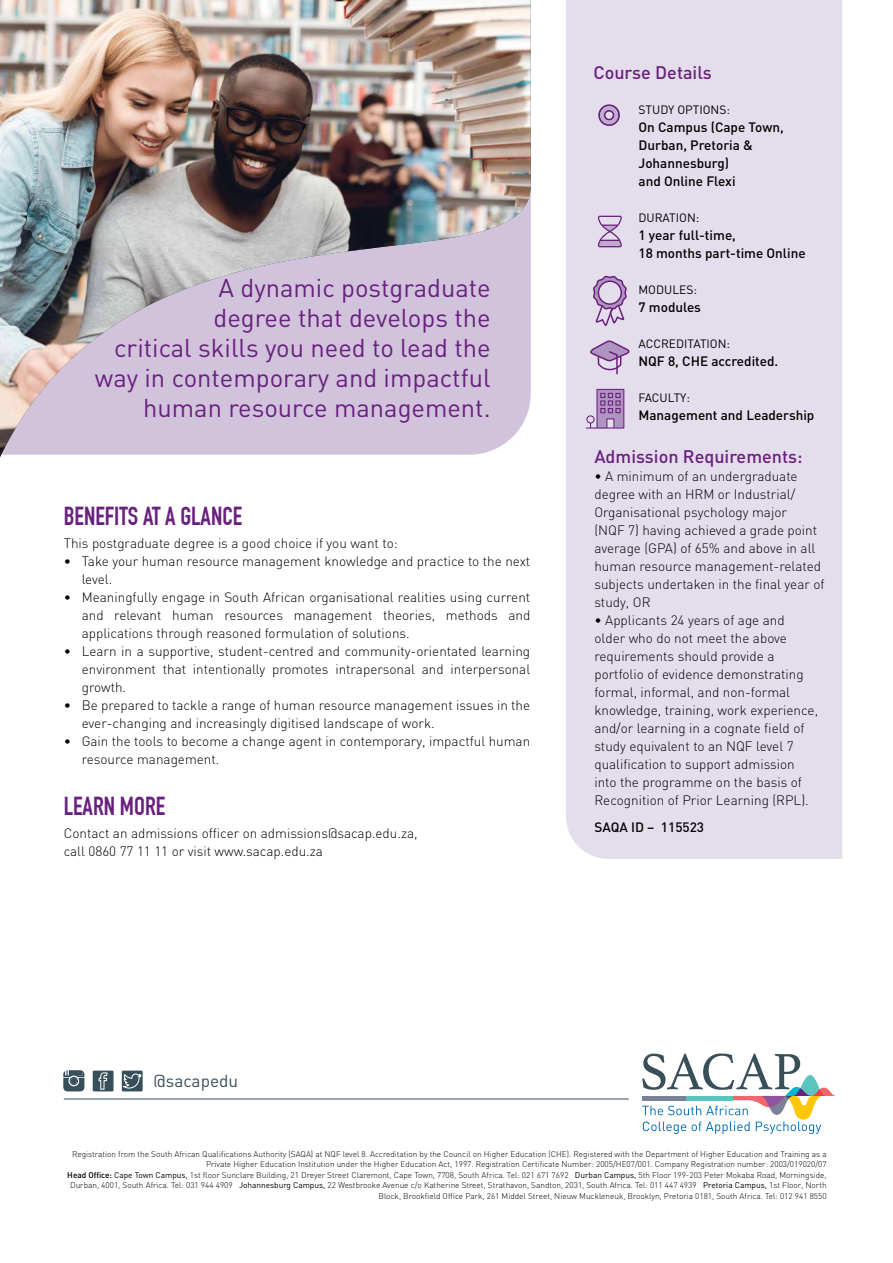
<style>
.page{position:relative;width:893px;height:1263px;background:#fff}
.page>*{position:absolute;margin:0;border:0;box-sizing:border-box;transform-origin:0 0}
.t1{font:25.5px/30px "DIN";color:#69207e;text-align:right}
.t2{font:700 25.5px "DIN Condensed";color:#69207e}
.t3{font:500 18px "DIN";color:#69207e}
.t4{font:17.25px "DIN";color:#384f5a}
.t5{font:300 13.5px/18px "DIN";color:#000}
.t6{font:500 13.5px/18px "DIN";color:#000}
.t7{font:12px "DIN";color:#000}
.t8{font:300 8.25px/10.5px "DIN";color:#000;text-align:right}
.s1{font-weight:500}
.s2{font-weight:400}
</style>
<div class="page">
<div style="left:93px;top:1070px;width:21px;height:21px;background:#384f5a"></div>
<svg style="left:98px;top:1072px;width:10px;height:18px"></svg>
<svg style="left:63px;top:1070px;width:21px;height:21px"></svg>
<div style="left:122px;top:1070px;width:21px;height:21px;background:#384f5a"></div>
<svg style="left:123px;top:1073px;width:19px;height:16px"></svg>
<hr style="left:64px;top:1099px;width:565px;height:1px;background:#384f5a">
<svg style="left:642px;top:1053px;width:194px;height:81px"></svg>
<div style="left:566px;top:0;width:276px;height:859px;background:#e4ddeb"></div>
<svg style="left:592px;top:275px;width:36px;height:58px;background:#c6b0d1"></svg>
<img style="left:0;top:0;width:531px;height:457px">
<svg style="left:598px;top:216px;width:24px;height:31px"></svg>
<svg style="left:598px;top:104px;width:22px;height:22px"></svg>
<svg style="left:586px;top:340px;width:45px;height:123px;background:#ccbad6"></svg>
<h1 class="t1" style="left:95px;top:272px;width:397px">A dynamic postgraduate<br>degree that develops the<br>critical skills you need to lead the way in contemporary and impactful human resource management.</h1>
<h1 class="t2" style="left:64px;top:502px;width:180px">BENEFITS AT A GLANCE</h1>
<p class="t5" style="left:64px;top:534px;width:335px">This postgraduate degree is a good choice if you want to:</p>
<p class="t5" style="left:82px;top:552px;width:450px;text-indent:-18px">• Take your human resource management knowledge and practice to the next level.</p>
<p class="t5" style="left:82px;top:588px;width:450px;text-align:justify;text-indent:-18px">• Meaningfully engage in South African organisational realities using current and relevant human resources management theories, methods and applications through reasoned formulation of solutions.</p>
<p class="t5" style="left:82px;top:642px;width:450px;text-align:justify;text-indent:-18px">• Learn in a supportive, student-centred and community-orientated learning environment that intentionally promotes intrapersonal and interpersonal growth.</p>
<p class="t5" style="left:82px;top:696px;width:450px;text-indent:-18px">• Be prepared to tackle a range of human resource management issues in the ever-changing and increasingly digitised landscape of work.</p>
<p class="t5" style="left:82px;top:732px;width:450px;text-indent:-18px">• Gain the tools to become a change agent in contemporary, impactful human resource management.</p>
<h1 class="t2" style="left:64px;top:791px;width:103px">LEARN MORE</h1>
<p class="t5" style="left:64px;top:823px;width:355px">Contact an admissions officer on admissions@sacap.edu.za, call 0860 77 11 11 or visit www.sacap.edu.za</p>
<h2 class="t3" style="left:593px;top:61px;width:120px">Course Details</h2>
<p class="t7" style="left:638px;top:103px;width:93px">STUDY OPTIONS:</p>
<p class="t6" style="left:638px;top:118px;width:147px">On Campus (Cape Town,<br>Durban, Pretoria &amp;<br>Johannesburg)<br>and Online Flexi</p>
<p class="t7" style="left:638px;top:211px;width:62px">DURATION:</p>
<p class="t6" style="left:638px;top:226px;width:169px">1 year full-time,<br>18 months part-time Online</p>
<p class="t7" style="left:638px;top:283px;width:60px">MODULES:</p>
<p class="t6" style="left:638px;top:298px;width:64px">7 modules</p>
<p class="t7" style="left:638px;top:337px;width:93px">ACCREDITATION:</p>
<p class="t6" style="left:638px;top:352px;width:141px">NQF 8, CHE accredited.</p>
<p class="t7" style="left:638px;top:391px;width:53px">FACULTY:</p>
<p class="t6" style="left:638px;top:406px;width:177px">Management and Leadership</p>
<h2 class="t3" style="left:594px;top:445px;width:210px">Admission Requirements:</h2>
<p class="t5" style="left:594px;top:467px;width:232px">• A minimum of an undergraduate degree with an HRM or Industrial/<br>Organisational psychology major<br>(NQF 7) having achieved a grade point average (GPA) of 65% and above in all human resource management-related subjects undertaken in the final year of study, OR</p>
<p class="t5" style="left:594px;top:611px;width:225px">• Applicants 24 years of age and older who do not meet the above requirements should provide a portfolio of evidence demonstrating formal, informal, and non-formal knowledge, training, work experience, and/or learning in a cognate field of study equivalent to an NQF level 7 qualification to support admission into the programme on the basis of Recognition of Prior Learning (RPL).</p>
<p class="t6" style="left:594px;top:817px;width:111px">SAQA ID – 115523</p>
<p class="t4" style="left:154px;top:1070px;width:86px">@sacapedu</p>
<p class="t8" style="left:67px;top:1148px;width:761px">Registration from the South African Qualifications Authority (SAQA) at NQF level 8. Accreditation by the Council on Higher Education (CHE). Registered with the Department of Higher Education and Training as a Private Higher Education Institution under the Higher Education Act, 1997. Registration Certificate Number: 2005/HE07/001. Company Registration number: 2003/019020/07<br><span class="s1">Head Office:</span> <span class="s2">Cape Town Campus,</span> 1st floor Sunclare Building, 21 Dreyer Street Claremont, Cape Town, 7708, South Africa. Tel: 021 671 7692 <span class="s2">Durban Campus,</span> 5th Floor 199-203 Peter Mokaba Road, Morningside, Durban, 4001, South Africa. Tel: 031 944 4909 <span class="s2">Johannesburg Campus,</span> 22 Westbrooke Avenue c/o Katherine Street, Strathavon, Sandton, 2031, South Africa. Tel: 011 447 4939 <span class="s2">Pretoria Campus,</span> 1st Floor, North Block, Brookfield Office Park, 261 Middel Street, Nieuw Muckleneuk, Brooklyn, Pretoria 0181, South Africa. Tel: 012 941 8550</p>
</div>
